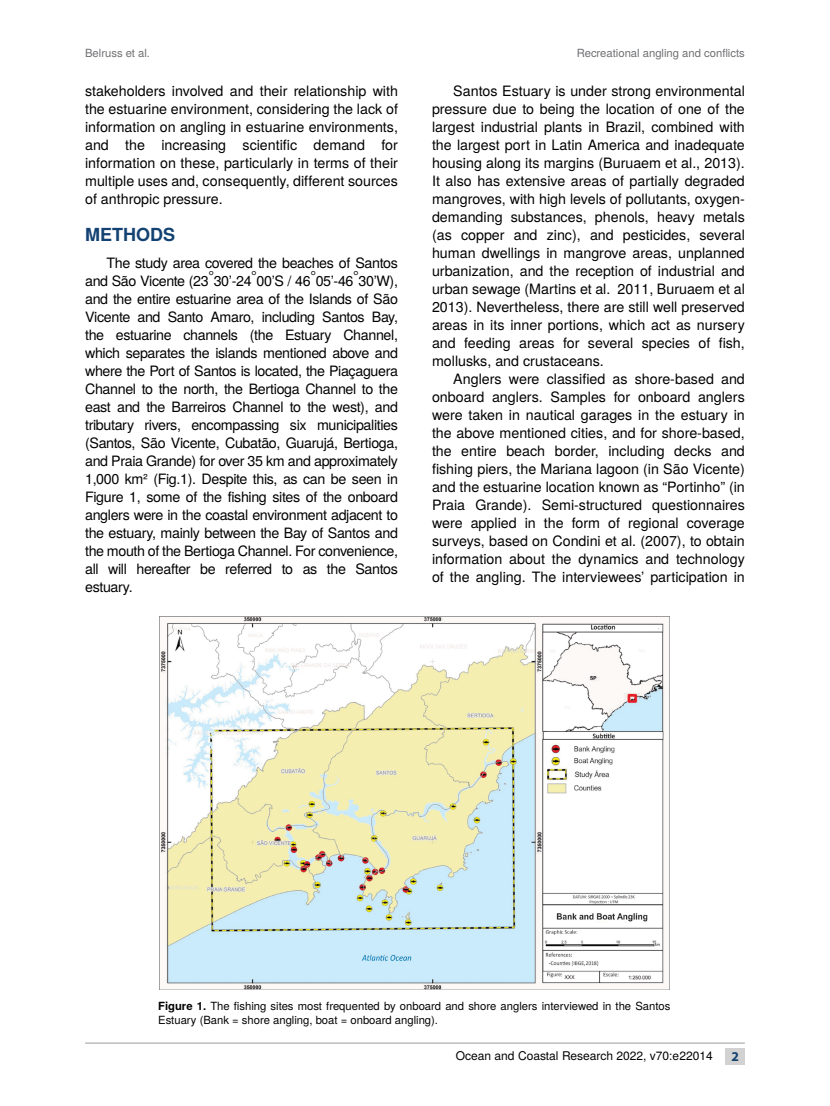
<style>
.page{position:relative;width:830px;height:1106px;background:#fff}
.page>*{position:absolute;margin:0;border:0;box-sizing:border-box;transform-origin:0 0}
.t1{font:700 18px "Te X Gyre Heros";color:#134272}
.t2{font:14.25px/18px "Te X Gyre Heros";color:#000;text-align:justify}
.t3{font:700 13.5px "Myriad Pro";color:#134272}
.t4{font:12px "Te X Gyre Heros";color:#000}
.t5{font:11.25px/14.2px "Te X Gyre Heros";color:#000}
.t6{font:11.25px "Te X Gyre Heros";color:#6d6e71}
.s1{font-weight:700}
</style>
<div class="page">
<hr style="left:85px;top:1042px;width:659px;height:1px;background:#9a9a9b">
<div style="left:725px;top:1048px;width:19px;height:16px;background:#d2d2d2"></div>
<img style="left:159px;top:617px;width:509px;height:372px">
<p class="t6" style="left:85px;top:44px;width:66px">Belruss et al.</p>
<p class="t2" style="left:85px;top:81px;width:314px">stakeholders involved and their relationship with the estuarine environment, considering the lack of information on angling in estuarine environments, and the increasing scientific demand for information on these, particularly in terms of their multiple uses and, consequently, different sources of anthropic pressure.</p>
<p class="t1" style="left:85px;top:221px;width:92px">METHODS</p>
<p class="t2" style="left:85px;top:252px;width:314px;text-indent:21px">The study area covered the beaches of Santos and São Vicente (23°30’-24°00’S / 46°05’-46°30’W), and the entire estuarine area of the Islands of São Vicente and Santo Amaro, including Santos Bay, the estuarine channels (the Estuary Channel, which separates the islands mentioned above and where the Port of Santos is located, the Piaçaguera Channel to the north, the Bertioga Channel to the east and the Barreiros Channel to the west), and tributary rivers, encompassing six municipalities (Santos, São Vicente, Cubatão, Guarujá, Bertioga, and Praia Grande) for over 35 km and approximately 1,000 km² (Fig.1). Despite this, as can be seen in Figure 1, some of the fishing sites of the onboard anglers were in the coastal environment adjacent to the estuary, mainly between the Bay of Santos and the mouth of the Bertioga Channel. For convenience, all will hereafter be referred to as the Santos estuary.</p>
<p class="t6" style="left:576px;top:44px;width:169px">Recreational angling and conflicts</p>
<p class="t2" style="left:432px;top:81px;width:314px;text-indent:21px">Santos Estuary is under strong environmental pressure due to being the location of one of the largest industrial plants in Brazil, combined with the largest port in Latin America and inadequate housing along its margins (Buruaem et al., 2013).<br>It also has extensive areas of partially degraded mangroves, with high levels of pollutants, oxygen&shy;demanding substances, phenols, heavy metals (as copper and zinc), and pesticides, several human dwellings in mangrove areas, unplanned urbanization, and the reception of industrial and urban sewage (Martins et al. 2011, Buruaem et al 2013). Nevertheless, there are still well preserved areas in its inner portions, which act as nursery and feeding areas for several species of fish, mollusks, and crustaceans.</p>
<p class="t2" style="left:432px;top:369px;width:314px;text-indent:21px">Anglers were classified as shore-based and onboard anglers. Samples for onboard anglers were taken in nautical garages in the estuary in the above mentioned cities, and for shore-based, the entire beach border, including decks and fishing piers, the Mariana lagoon (in São Vicente) and the estuarine location known as “Portinho” (in Praia Grande). Semi-structured questionnaires were applied in the form of regional coverage surveys, based on Condini et al. (2007), to obtain information about the dynamics and technology of the angling. The interviewees’ participation in</p>
<p class="t5" style="left:158px;top:998px;width:513px"><span class="s1">Figure 1.</span> The fishing sites most frequented by onboard and shore anglers interviewed in the Santos<br>Estuary (Bank = shore angling, boat = onboard angling).</p>
<p class="t4" style="left:455px;top:1046px;width:258px">Ocean and Coastal Research 2022, v70:e22014</p>
<p class="t3" style="left:731px;top:1047px;width:9px">2</p>
</div>
